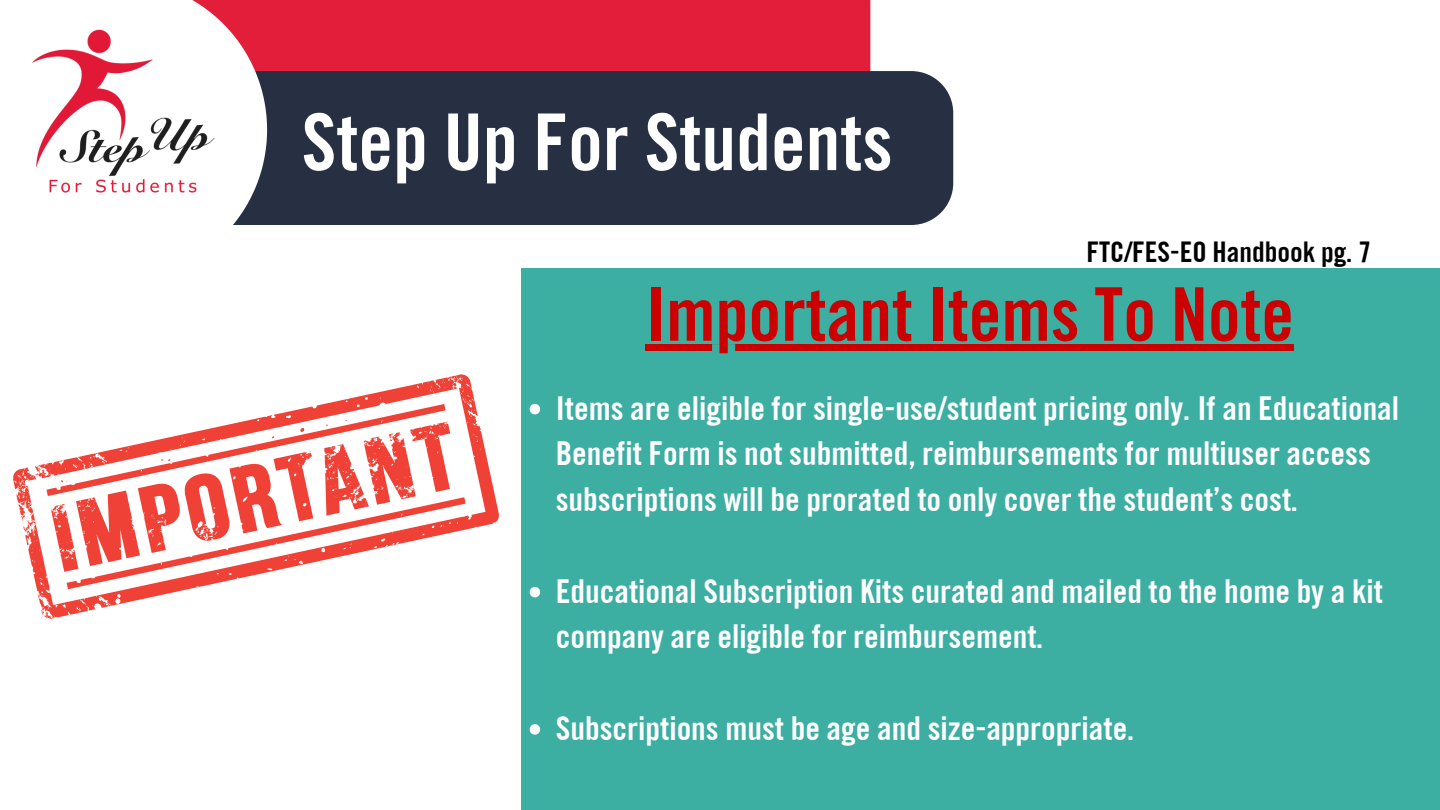
<style>
.page{position:relative;width:1440px;height:810px;background:#fff}
.page>*{position:absolute;margin:0;border:0;box-sizing:border-box;transform-origin:0 0}
.t1{font:700 78.4px "Traditionell Sans";color:#fff}
.t2{font:700 74px "Traditionell Sans";color:#cb0000}
.t3{font:700 33px/45.8px "Traditionell Sans";color:#fefefe}
.t4{font:700 28.5px "Traditionell Sans";color:#000}
</style>
<div class="page">
<div style="left:267px;top:0;width:603px;height:71px;background:#e21e3a"></div>
<div style="left:267px;top:71px;width:686px;height:154px;background:#273043"></div>
<svg style="left:239px;top:0;width:28px;height:225px"></svg>
<div style="left:521px;top:269px;width:919px;height:541px;background:#3daea2"></div>
<img style="left:32px;top:0;width:207px;height:225px">
<svg style="left:39px;top:374px;width:460px;height:245px"></svg>
<svg style="left:13px;top:404px;width:453px;height:194px"></svg>
<svg style="left:530px;top:404px;width:10px;height:10px"></svg>
<svg style="left:530px;top:587px;width:10px;height:10px"></svg>
<svg style="left:530px;top:724px;width:10px;height:11px"></svg>
<div style="left:646px;top:344px;width:648px;height:7px;background:#cb0000"></div>
<p class="t1" style="left:302px;top:94px;width:593px">Step Up For Students</p>
<p class="t4" style="left:1086px;top:235px;width:286px">FTC/FES-EO Handbook pg. 7</p>
<p class="t2" style="left:646px;top:269px;width:650px">Important Items To Note</p>
<h1 class="t3" style="left:556px;top:384px;width:845px">Items are eligible for single-use/student pricing only. If an Educational<br>Benefit Form is not submitted, reimbursements for multiuser access subscriptions will be prorated to only cover the student’s cost.</h1>
<p class="t3" style="left:556px;top:567px;width:829px">Educational Subscription Kits curated and mailed to the home by a kit company are eligible for reimbursement.</p>
<h1 class="t3" style="left:556px;top:704px;width:580px">Subscriptions must be age and size-appropriate.</h1>
</div>
